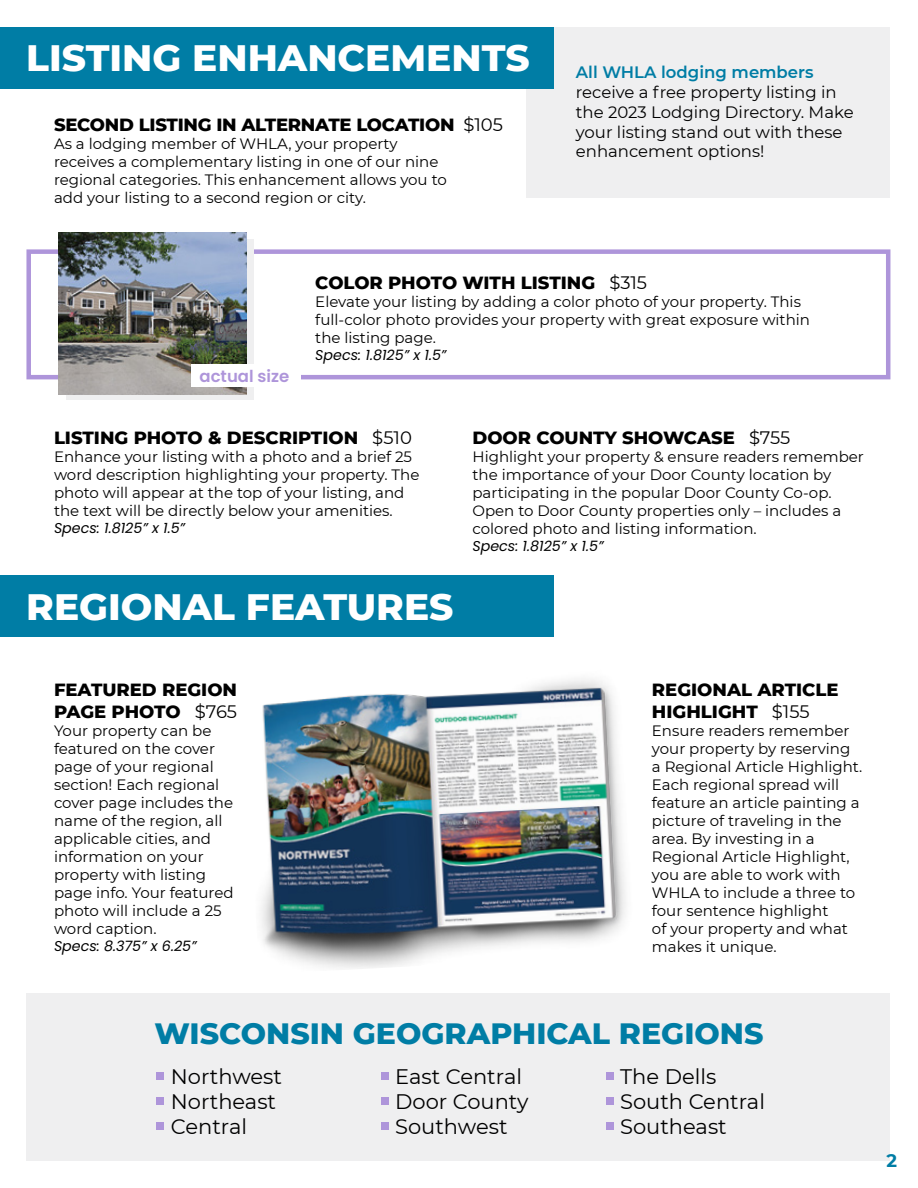
<style>
.page{position:relative;width:918px;height:1188px;background:#fff}
.page>*{position:absolute;margin:0;border:0;box-sizing:border-box;transform-origin:0 0}
.t1{font:800 37.5px "Montserrat";color:#fff}
.t2{font:800 30px "Montserrat";color:#007da5}
.t3{font:21px/25.2px "Montserrat";color:#000}
.t4{font:800 18px/21.6px "Montserrat";color:#000}
.t5{font:700 18px "Montserrat";color:#007da5}
.t6{font:16.5px/19.8px "Montserrat";color:#000}
.t7{font:600 16.5px "Montserrat";color:#007da5}
.t8{font:600 16.5px "Poppins";color:#ae95da}
.t9{font:15px/18px "Montserrat";color:#000}
.t10{font:italic 14.25px "Poppins";color:#000}
.s1{font-weight:400}
</style>
<div class="page">
<div style="left:526px;top:27px;width:364px;height:170px;background:#efeff0"></div>
<div style="left:26px;top:249px;width:864px;height:130px;border:4px solid #ae95da"></div>
<div style="left:66px;top:239px;width:188px;height:161px;background:#efeff0"></div>
<div style="left:26px;top:993px;width:864px;height:168px;background:#efeff0"></div>
<div style="left:0;top:27px;width:554px;height:61px;background:#007da5"></div>
<div style="left:0;top:576px;width:554px;height:61px;background:#007da5"></div>
<img style="left:261px;top:679px;width:365px;height:290px">
<div style="left:157px;top:1072px;width:7px;height:7px;background:#ae95da"></div>
<div style="left:381px;top:1072px;width:7px;height:7px;background:#ae95da"></div>
<div style="left:606px;top:1072px;width:8px;height:7px;background:#ae95da"></div>
<div style="left:157px;top:1098px;width:7px;height:7px;background:#ae95da"></div>
<div style="left:381px;top:1098px;width:7px;height:7px;background:#ae95da"></div>
<div style="left:606px;top:1098px;width:8px;height:7px;background:#ae95da"></div>
<div style="left:157px;top:1122px;width:7px;height:7px;background:#ae95da"></div>
<div style="left:381px;top:1122px;width:7px;height:7px;background:#ae95da"></div>
<div style="left:606px;top:1122px;width:8px;height:7px;background:#ae95da"></div>
<img style="left:59px;top:232px;width:188px;height:162px">
<div style="left:191px;top:364px;width:109px;height:23px;background:#fff"></div>
<h1 class="t1" style="left:26px;top:31px;width:505px">LISTING ENHANCEMENTS</h1>
<p class="t4" style="left:54px;top:113px;width:451px">SECOND LISTING IN ALTERNATE LOCATION <span class="s1">$105</span></p>
<p class="t9" style="left:54px;top:135px;width:394px">As a lodging member of WHLA, your property receives a complementary listing in one of our nine regional categories. This enhancement allows you to add your listing to a second region or city.</p>
<p class="t7" style="left:576px;top:61px;width:239px">All WHLA lodging members</p>
<p class="t6" style="left:576px;top:82px;width:279px">receive a free property listing in the 2023 Lodging Directory. Make your listing stand out with these enhancement options!</p>
<p class="t8" style="left:200px;top:366px;width:91px">actual size</p>
<p class="t4" style="left:315px;top:271px;width:333px">COLOR PHOTO WITH LISTING <span class="s1">$315</span></p>
<p class="t9" style="left:315px;top:292px;width:496px">Elevate your listing by adding a color photo of your property. This full-color photo provides your property with great exposure within the listing page.</p>
<p class="t10" style="left:315px;top:347px;width:133px">Specs: 1.8125” x 1.5”</p>
<p class="t4" style="left:54px;top:426px;width:359px">LISTING PHOTO &amp; DESCRIPTION <span class="s1">$510</span></p>
<p class="t9" style="left:54px;top:447px;width:367px">Enhance your listing with a photo and a brief 25 word description highlighting your property. The photo will appear at the top of your listing, and the text will be directly below your amenities.</p>
<p class="t10" style="left:54px;top:520px;width:133px">Specs: 1.8125” x 1.5”</p>
<h1 class="t1" style="left:26px;top:580px;width:429px">REGIONAL FEATURES</h1>
<p class="t4" style="left:472px;top:426px;width:319px">DOOR COUNTY SHOWCASE <span class="s1">$755</span></p>
<p class="t9" style="left:472px;top:447px;width:393px">Highlight your property &amp; ensure readers remember the importance of your Door County location by participating in the popular Door County Co-op.<br>Open to Door County properties only – includes a colored photo and listing information.</p>
<p class="t10" style="left:472px;top:538px;width:133px">Specs: 1.8125” x 1.5”</p>
<p class="t4" style="left:54px;top:678px;width:185px">FEATURED REGION<br>PAGE PHOTO <span class="s1">$765</span></p>
<p class="t9" style="left:54px;top:721px;width:181px">Your property can be featured on the cover page of your regional section! Each regional cover page includes the name of the region, all applicable cities, and information on your property with listing page info. Your featured photo will include a 25 word caption.</p>
<p class="t10" style="left:54px;top:938px;width:144px">Specs: 8.375” x 6.25”</p>
<p class="t4" style="left:652px;top:678px;width:188px">REGIONAL ARTICLE<br>HIGHLIGHT <span class="s1">$155</span></p>
<p class="t9" style="left:652px;top:721px;width:212px">Ensure readers remember your property by reserving a Regional Article Highlight.<br>Each regional spread will feature an article painting a picture of traveling in the area. By investing in a<br>Regional Article Highlight, you are able to work with<br>WHLA to include a three to four sentence highlight<br>of your property and what makes it unique.</p>
<h2 class="t2" style="left:155px;top:1011px;width:610px">WISCONSIN GEOGRAPHICAL REGIONS</h2>
<h3 class="t3" style="left:171px;top:1063px;width:113px">Northwest<br>Northeast<br>Central</h3>
<h3 class="t3" style="left:395px;top:1063px;width:135px">East Central<br>Door County<br>Southwest</h3>
<h3 class="t3" style="left:620px;top:1063px;width:146px">The Dells<br>South Central<br>Southeast</h3>
<p class="t5" style="left:887px;top:1147px;width:12px">2</p>
</div>
